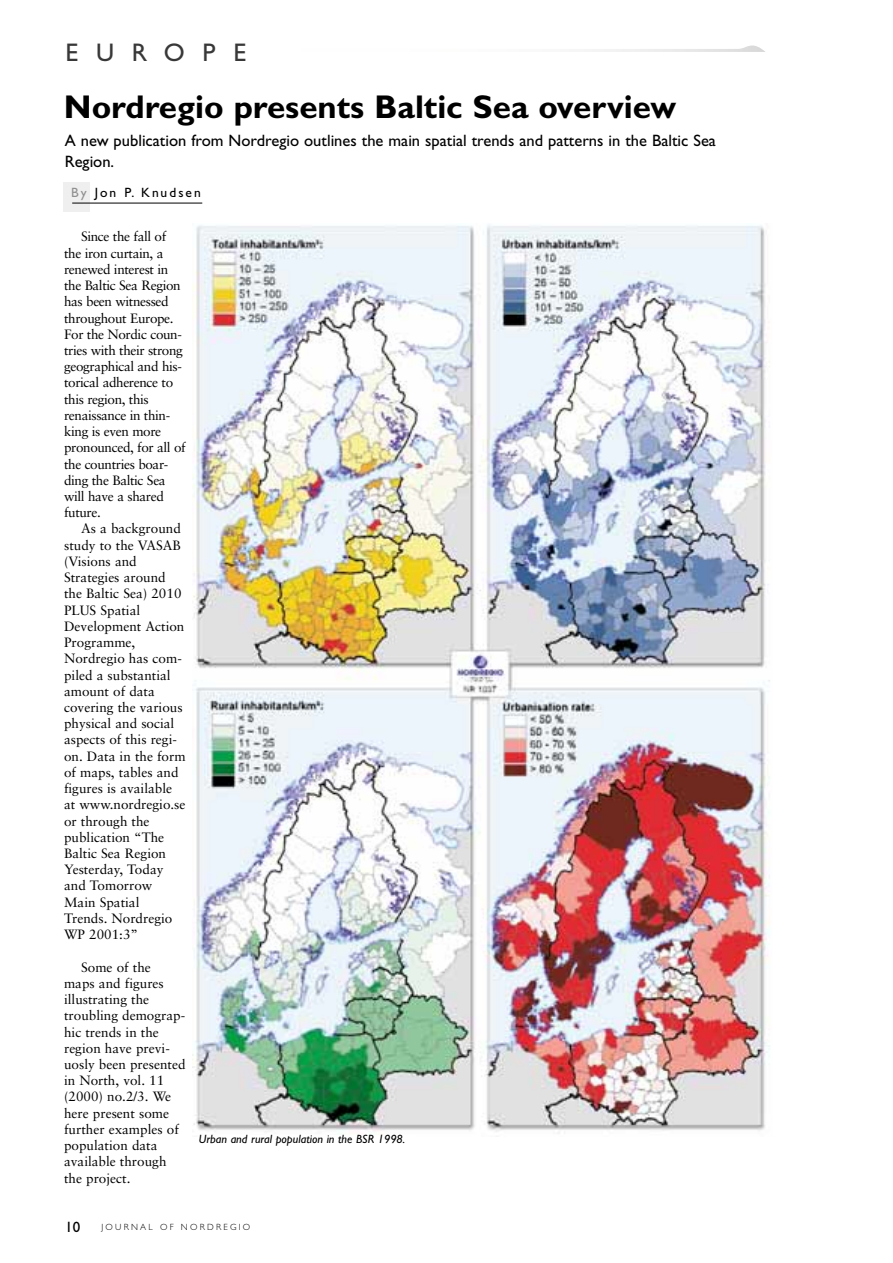
<style>
.page{position:relative;width:893px;height:1263px;background:#fff}
.page>*{position:absolute;margin:0;border:0;box-sizing:border-box;transform-origin:0 0}
.t1{font:700 33px "Gill Sans";color:#000}
.t2{font:25.5px "Gill Sans";letter-spacing:.7em;color:#383838}
.t3{font:16.5px/21px "Gill Sans";color:#000}
.t4{font:15px "Gill Sans";color:#000}
.t5{font:13.5px/16.2px "Sabon";color:#000}
.t6{font:13.5px/16.2px "Sabon";letter-spacing:-.03em;color:#000}
.t7{font:13.5px "Gill Sans";letter-spacing:.15em;color:#000}
.t8{font:italic 12px "Gill Sans";color:#000}
.t9{font:300 9px "Gill Sans";letter-spacing:.25em;color:#000}
.s1{color:#909090}
</style>
<div class="page">
<img style="left:63px;top:45px;width:707px;height:1090px">
<h2 class="t2" style="left:65px;top:44px;width:182px">EUROPE</h2>
<h1 class="t1" style="left:64px;top:96px;width:614px">Nordregio presents Baltic Sea overview</h1>
<p class="t3" style="left:65px;top:132px;width:652px">A new publication from Nordregio outlines the main spatial trends and patterns in the Baltic Sea<br>Region.</p>
<p class="t7" style="left:71px;top:188px;width:131px"><span class="s1">By</span> Jon P. Knudsen</p>
<p class="t6" style="left:64px;top:230px;width:123px;text-indent:17px">Since the fall of the iron curtain, a renewed interest in the Baltic Sea Region has been witnessed throughout Europe.<br>For the Nordic coun&shy;tries with their strong geographical and his&shy;torical adherence to this region, this renaissance in thin&shy;king is even more pronounced, for all of the countries boar&shy;ding the Baltic Sea will have a shared future.</p>
<p class="t5" style="left:64px;top:522px;width:123px;text-indent:17px">As a background study to the VASAB (Visions and<br>Strategies around the Baltic Sea) 2010<br>PLUS Spatial<br>Development Action<br>Programme,<br>Nordregio has com&shy;piled a substantial amount of data covering the various physical and social aspects of this regi&shy;on. Data in the form of maps, tables and figures is available at www.nordregio.se or through the publication “The<br>Baltic Sea Region<br>Yesterday, Today and Tomorrow<br>Main Spatial<br>Trends. Nordregio<br>WP 2001:3”</p>
<p class="t5" style="left:64px;top:960px;width:123px;text-indent:17px">Some of the<br>maps and figures illustrating the troubling demograp&shy;hic trends in the region have previ&shy;uosly been presented in North, vol. 11 (2000) no.2/3. We here present some further examples of population data available through the project.</p>
<p class="t8" style="left:199px;top:1135px;width:208px">Urban and rural population in the BSR 1998.</p>
<p class="t4" style="left:65px;top:1222px;width:16px">10</p>
<p class="t9" style="left:101px;top:1224px;width:150px">JOURNAL OF NORDREGIO</p>
</div>
